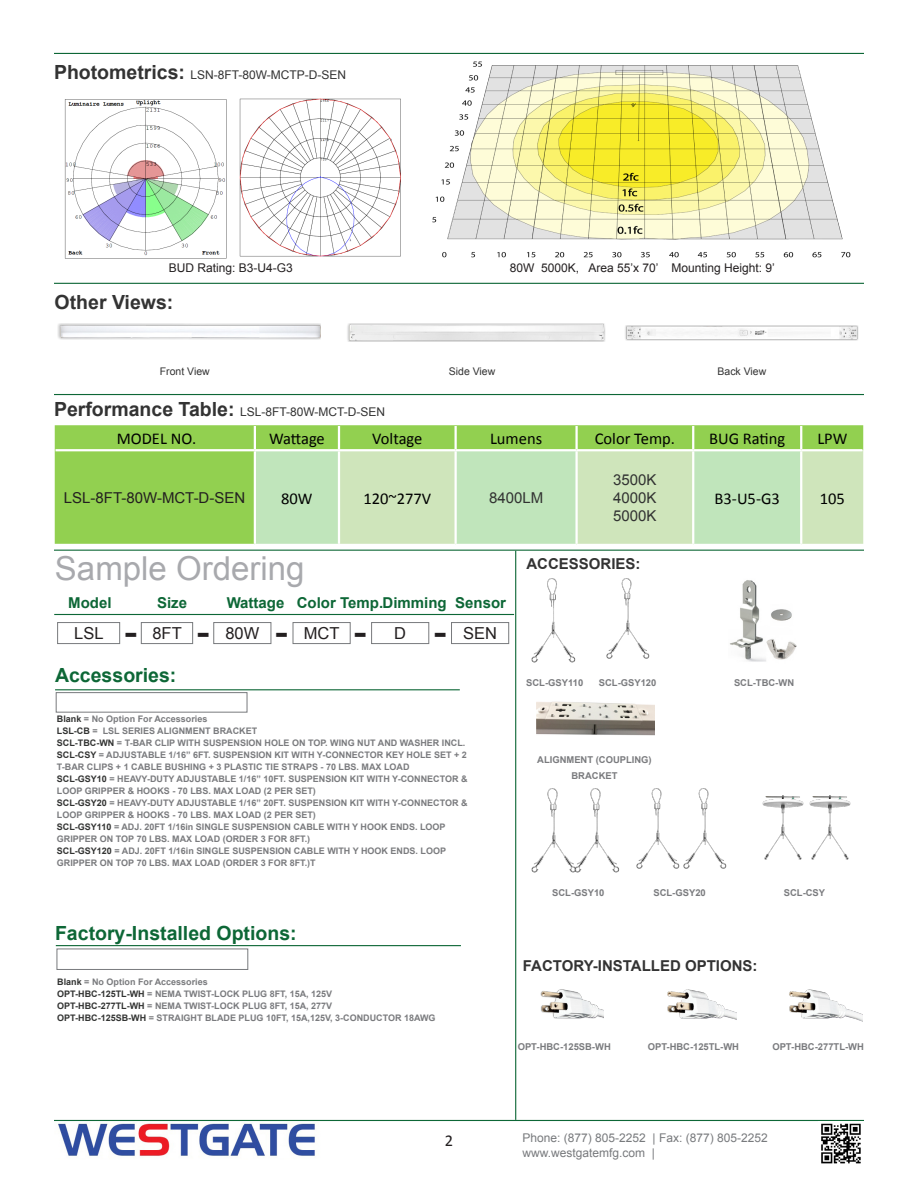
<style>
.page{position:relative;width:918px;height:1188px;background:#fff}
.page>*{position:absolute;margin:0;border:0;box-sizing:border-box;transform-origin:0 0}
.t1{font:33px "Arial";color:#a8a9ad}
.t2{font:700 28.5px "Verdana";color:#231f20}
.t3{font:700 19.5px "Arial";color:#0d6736}
.t4{font:700 19.5px "Arial";color:#333}
.t5{font:16.5px "Calibri";color:#000}
.t6{font:16.5px "Arial";color:#231f20}
.t7{font:16.5px "Calibri";color:#231f20}
.t8{font:700 15px "Arial";color:#0d6736}
.t9{font:700 15px "Arial";color:#333}
.t10{font:15px "Arial";color:#231f20}
.t11{font:15px "Arial";color:#323332}
.t12{font:12px "Arial";color:#333}
.t13{font:12px "Arial";color:#787a7d}
.t14{font:12px "Arial";color:#231f20}
.t15{font:10.5px "Arial";color:#333}
.CONTENT_TEXT10{font:700 9.45px/15.1px "Arial";color:#7a7b7e;text-align:center}
.t16{font:700 9px/12px "Arial";color:#7a7b7e}
.s1{font-weight:700;font-size:19.5px}
.s2{color:#323332}
</style>
<div class="page">
<hr style="left:54px;top:394px;width:810px;height:1px;background:#0d6736">
<hr style="left:54px;top:53px;width:810px;height:1px;background:#0d6736">
<hr style="left:54px;top:283px;width:810px;height:1px;background:#0d6736">
<div style="left:55px;top:425px;width:808px;height:119px;background:#92d050"></div>
<div style="left:256px;top:451px;width:82px;height:93px;background:#c0e5bb"></div>
<svg style="left:340px;top:451px;width:523px;height:93px;background:#c8e5bb"></svg>
<hr style="left:254px;top:426px;width:2px;height:23px;background:#fff">
<hr style="left:338px;top:426px;width:2px;height:23px;background:#fff">
<hr style="left:455px;top:426px;width:2px;height:23px;background:#fff">
<hr style="left:575px;top:426px;width:3px;height:23px;background:#fff">
<hr style="left:692px;top:426px;width:2px;height:23px;background:#fff">
<hr style="left:800px;top:426px;width:2px;height:23px;background:#fff">
<hr style="left:254px;top:451px;width:2px;height:93px;background:#fff">
<hr style="left:338px;top:451px;width:2px;height:93px;background:#fff">
<hr style="left:455px;top:451px;width:2px;height:93px;background:#fff">
<hr style="left:575px;top:451px;width:3px;height:93px;background:#fff">
<hr style="left:692px;top:451px;width:2px;height:93px;background:#fff">
<hr style="left:800px;top:451px;width:2px;height:93px;background:#fff">
<hr style="left:56px;top:449px;width:199px;height:2px;background:#fff">
<hr style="left:255px;top:449px;width:84px;height:2px;background:#fff">
<hr style="left:339px;top:449px;width:117px;height:2px;background:#fff">
<hr style="left:456px;top:449px;width:121px;height:2px;background:#fff">
<hr style="left:577px;top:449px;width:116px;height:2px;background:#fff">
<hr style="left:693px;top:449px;width:108px;height:2px;background:#fff">
<hr style="left:801px;top:449px;width:62px;height:2px;background:#fff">
<hr style="left:54px;top:550px;width:810px;height:1px;background:#0d6736">
<hr style="left:54px;top:1120px;width:810px;height:1px;background:#0d6736">
<img style="left:58px;top:1123px;width:257px;height:34px">
<img style="left:821px;top:1123px;width:40px;height:41px">
<hr style="left:515px;top:551px;width:1px;height:569px;background:#0d6736">
<div style="left:57px;top:622px;width:63px;height:22px;border:1px solid #787a7d"></div>
<div style="left:213px;top:622px;width:58px;height:22px;border:1px solid #787a7d"></div>
<div style="left:293px;top:622px;width:58px;height:22px;border:1px solid #787a7d"></div>
<div style="left:371px;top:622px;width:58px;height:22px;border:1px solid #787a7d"></div>
<div style="left:451px;top:622px;width:58px;height:22px;border:1px solid #787a7d"></div>
<div style="left:141px;top:622px;width:52px;height:22px;border:1px solid #787a7d"></div>
<hr style="left:54px;top:614px;width:460px;height:1px;background:#0d6736">
<img style="left:531px;top:788px;width:43px;height:85px">
<img style="left:636px;top:788px;width:91px;height:81px">
<img style="left:762px;top:795px;width:89px;height:65px">
<img style="left:574px;top:788px;width:46px;height:85px">
<img style="left:531px;top:578px;width:45px;height:85px">
<img style="left:606px;top:578px;width:44px;height:81px">
<img style="left:729px;top:580px;width:68px;height:82px">
<img style="left:536px;top:701px;width:119px;height:35px">
<img style="left:667px;top:989px;width:70px;height:31px">
<img style="left:789px;top:989px;width:73px;height:33px">
<img style="left:540px;top:989px;width:64px;height:30px">
<div style="left:56px;top:692px;width:191px;height:21px;background:#fff;border:1px solid #787a7d"></div>
<hr style="left:55px;top:689px;width:405px;height:1px;background:#0d6736">
<hr style="left:56px;top:945px;width:405px;height:1px;background:#0d6736">
<div style="left:57px;top:949px;width:191px;height:21px;background:#fff;border:1px solid #787a7d"></div>
<img style="left:64px;top:99px;width:163px;height:160px">
<img style="left:239px;top:98px;width:162px;height:159px">
<img style="left:432px;top:61px;width:419px;height:197px">
<img style="left:57px;top:324px;width:264px;height:16px">
<img style="left:625px;top:326px;width:234px;height:14px">
<img style="left:347px;top:324px;width:259px;height:17px">
<p class="t12" style="left:54px;top:67px;width:294px"><span class="s1">Photometrics:</span> LSN-8FT-80W-MCTP-D-SEN</p>
<p class="t14" style="left:169px;top:260px;width:126px">BUD Rating: B3-U4-G3</p>
<p class="t14" style="left:510px;top:260px;width:267px">80W 5000K, Area 55’x 70’ Mounting Height: 9’</p>
<p class="t4" style="left:55px;top:289px;width:120px">Other Views:</p>
<p class="t15" style="left:160px;top:365px;width:51px">Front View</p>
<p class="t15" style="left:449px;top:364px;width:48px">Side View</p>
<p class="t15" style="left:718px;top:365px;width:50px">Back View</p>
<p class="t12" style="left:54px;top:404px;width:333px"><span class="s1">Performance Table:</span> LSL-8FT-80W-MCT-D-SEN</p>
<p class="t5" style="left:117px;top:428px;width:81px">MODEL NO.</p>
<p class="t5" style="left:269px;top:428px;width:57px">Wattage</p>
<p class="t5" style="left:372px;top:428px;width:52px">Voltage</p>
<p class="t5" style="left:490px;top:428px;width:54px">Lumens</p>
<p class="t5" style="left:595px;top:428px;width:82px">Color Temp.</p>
<p class="t5" style="left:709px;top:428px;width:78px">BUG Rating</p>
<p class="t5" style="left:817px;top:428px;width:32px">LPW</p>
<p class="t10" style="left:64px;top:488px;width:183px">LSL-8FT-80W-MCT-D-SEN</p>
<p class="t5" style="left:281px;top:488px;width:33px">80W</p>
<p class="t5" style="left:363px;top:488px;width:69px">120~277V</p>
<p class="t11" style="left:489px;top:488px;width:56px">8400LM</p>
<p class="t11" style="left:613px;top:470px;width:45px">3500K</p>
<p class="t11" style="left:613px;top:488px;width:45px">4000K</p>
<p class="t11" style="left:613px;top:506px;width:45px">5000K</p>
<p class="t1" style="left:55px;top:547px;width:251px">Sample Ordering</p>
<p class="t6" style="left:74px;top:622px;width:31px">LSL</p>
<p class="t6" style="left:152px;top:622px;width:31px">8FT</p>
<p class="t6" style="left:225px;top:622px;width:35px">80W</p>
<p class="t6" style="left:304px;top:622px;width:37px">MCT</p>
<p class="t6" style="left:394px;top:622px;width:13px">D</p>
<p class="t6" style="left:463px;top:622px;width:35px">SEN</p>
<p class="t8" style="left:68px;top:593px;width:45px">Model</p>
<p class="t8" style="left:157px;top:593px;width:32px">Size</p>
<p class="t8" style="left:227px;top:593px;width:59px">Wattage</p>
<p class="t8" style="left:297px;top:593px;width:151px">Color Temp.Dimming</p>
<p class="t8" style="left:455px;top:593px;width:52px">Sensor</p>
<p class="t2" style="left:124px;top:615px;width:15px">-</p>
<p class="t2" style="left:197px;top:615px;width:15px">-</p>
<p class="t2" style="left:275px;top:615px;width:15px">-</p>
<p class="t2" style="left:353px;top:615px;width:15px">-</p>
<p class="t2" style="left:433px;top:615px;width:15px">-</p>
<p class="t9" style="left:526px;top:554px;width:116px">ACCESSORIES:</p>
<p class="t5" style="left:715px;top:488px;width:67px">B3-U5-G3</p>
<p class="t5" style="left:820px;top:488px;width:27px">105</p>
<p class="t3" style="left:55px;top:663px;width:123px">Accessories:</p>
<p class="t16" style="left:57px;top:713px;width:152px"><span class="s2">Blank</span> = No Option For Accessories</p>
<p class="t16" style="left:57px;top:725px;width:202px"><span class="s2">LSL-CB</span> = LSL SERIES ALIGNMENT BRACKET</p>
<p class="t16" style="left:57px;top:737px;width:410px"><span class="s2">SCL-TBC-WN</span> = T-BAR CLIP WITH SUSPENSION HOLE ON TOP. WING NUT AND WASHER INCL.</p>
<p class="t16" style="left:57px;top:749px;width:411px"><span class="s2">SCL-CSY</span> = ADJUSTABLE 1/16” 6FT. SUSPENSION KIT WITH Y-CONNECTOR KEY HOLE SET + 2<br>T-BAR CLIPS + 1 CABLE BUSHING + 3 PLASTIC TIE STRAPS - 70 LBS. MAX LOAD</p>
<p class="t16" style="left:57px;top:773px;width:412px"><span class="s2">SCL-GSY10</span> = HEAVY-DUTY ADJUSTABLE 1/16” 10FT. SUSPENSION KIT WITH Y-CONNECTOR &amp;<br>LOOP GRIPPER &amp; HOOKS - 70 LBS. MAX LOAD (2 PER SET)</p>
<p class="t16" style="left:57px;top:797px;width:412px"><span class="s2">SCL-GSY20</span> = HEAVY-DUTY ADJUSTABLE 1/16” 20FT. SUSPENSION KIT WITH Y-CONNECTOR &amp;<br>LOOP GRIPPER &amp; HOOKS - 70 LBS. MAX LOAD (2 PER SET)</p>
<p class="t16" style="left:57px;top:821px;width:390px"><span class="s2">SCL-GSY110</span> = ADJ. 20FT 1/16in SINGLE SUSPENSION CABLE WITH Y HOOK ENDS. LOOP</p>
<p class="t16" style="left:57px;top:833px;width:255px">GRIPPER ON TOP 70 LBS. MAX LOAD (ORDER 3 FOR 8FT.)</p>
<p class="t16" style="left:57px;top:845px;width:391px"><span class="s2">SCL-GSY120</span> = ADJ. 20FT 1/16in SINGLE SUSPENSION CABLE WITH Y HOOK ENDS. LOOP<br>GRIPPER ON TOP 70 LBS. MAX LOAD (ORDER 3 FOR 8FT.)T</p>
<p class="t3" style="left:55px;top:920px;width:243px">Factory-Installed Options:</p>
<p class="t16" style="left:57px;top:976px;width:152px"><span class="s2">Blank</span> = No Option For Accessories</p>
<p class="t16" style="left:57px;top:988px;width:276px"><span class="s2">OPT-HBC-125TL-WH</span> = NEMA TWIST-LOCK PLUG 8FT, 15A, 125V</p>
<p class="t16" style="left:57px;top:1000px;width:276px"><span class="s2">OPT-HBC-277TL-WH</span> = NEMA TWIST-LOCK PLUG 8FT, 15A, 277V</p>
<p class="t16" style="left:57px;top:1012px;width:380px"><span class="s2">OPT-HBC-125SB-WH</span> = STRAIGHT BLADE PLUG 10FT, 15A,125V, 3-CONDUCTOR 18AWG</p>
<p class="t7" style="left:445px;top:1131px;width:10px">2</p>
<p class="CONTENT_TEXT10" style="left:526px;top:675px;width:59px">SCL-GSY110</p>
<p class="CONTENT_TEXT10" style="left:599px;top:675px;width:59px">SCL-GSY120</p>
<p class="CONTENT_TEXT10" style="left:734px;top:675px;width:62px">SCL-TBC-WN</p>
<p class="CONTENT_TEXT10" style="left:537px;top:753px;width:116px">ALIGNMENT (COUPLING)<br>BRACKET</p>
<p class="CONTENT_TEXT10" style="left:552px;top:885px;width:54px">SCL-GSY10</p>
<p class="CONTENT_TEXT10" style="left:653px;top:885px;width:54px">SCL-GSY20</p>
<p class="CONTENT_TEXT10" style="left:784px;top:885px;width:43px">SCL-CSY</p>
<p class="t9" style="left:523px;top:956px;width:236px">FACTORY-INSTALLED OPTIONS:</p>
<p class="CONTENT_TEXT10" style="left:518px;top:1039px;width:95px">OPT-HBC-125SB-WH</p>
<p class="CONTENT_TEXT10" style="left:648px;top:1039px;width:93px">OPT-HBC-125TL-WH</p>
<p class="CONTENT_TEXT10" style="left:772px;top:1039px;width:93px">OPT-HBC-277TL-WH</p>
<p class="t13" style="left:522px;top:1130px;width:247px">Phone: (877) 805-2252 | Fax: (877) 805-2252</p>
<p class="t13" style="left:522px;top:1145px;width:134px">www.westgatemfg.com |</p>
</div>
